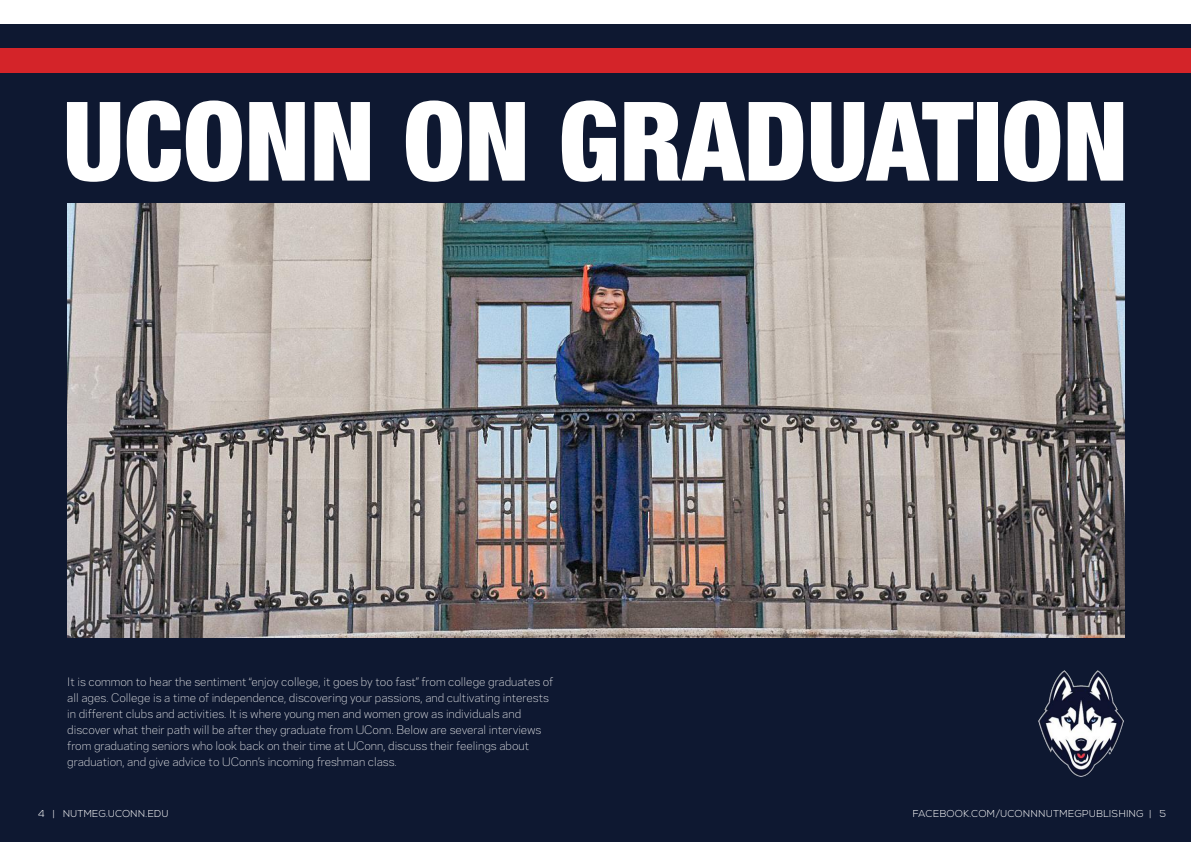
<style>
.page{position:relative;width:1191px;height:842px;background:#0e1831}
.page>*{position:absolute;margin:0;border:0;box-sizing:border-box;transform-origin:0 0}
.t1{font:900 condensed 110px "Helvetica Neue";color:#fff}
.t2{font:300 11px/16px "Galaxie Polaris";color:#fff}
.t3{font:300 10px "Nexa";letter-spacing:.015em;color:#fff}
</style>
<div class="page">
<img style="left:67px;top:203px;width:1057px;height:434px">
<div style="left:0;top:0;width:1191px;height:24px;background:#fff"></div>
<div style="left:0;top:48px;width:1191px;height:24px;background:#d42429"></div>
<img style="left:1038px;top:671px;width:85px;height:105px">
<h1 class="t1" style="left:63px;top:51px;width:1066px">UCONN ON GRADUATION</h1>
<p class="t2" style="left:67px;top:673px;width:487px">It is common to hear the sentiment “enjoy college, it goes by too fast” from college graduates of all ages. College is a time of independence, discovering your passions, and cultivating interests in different clubs and activities. It is where young men and women grow as individuals and discover what their path will be after they graduate from UConn. Below are several interviews from graduating seniors who look back on their time at UConn, discuss their feelings about graduation, and give advice to UConn’s incoming freshman class.</p>
<p class="t3" style="left:38px;top:808px;width:132px">4 | NUTMEG.UCONN.EDU</p>
<p class="t3" style="left:912px;top:808px;width:255px">FACEBOOK.COM/UCONNNUTMEGPUBLISHING | 5</p>
</div>
